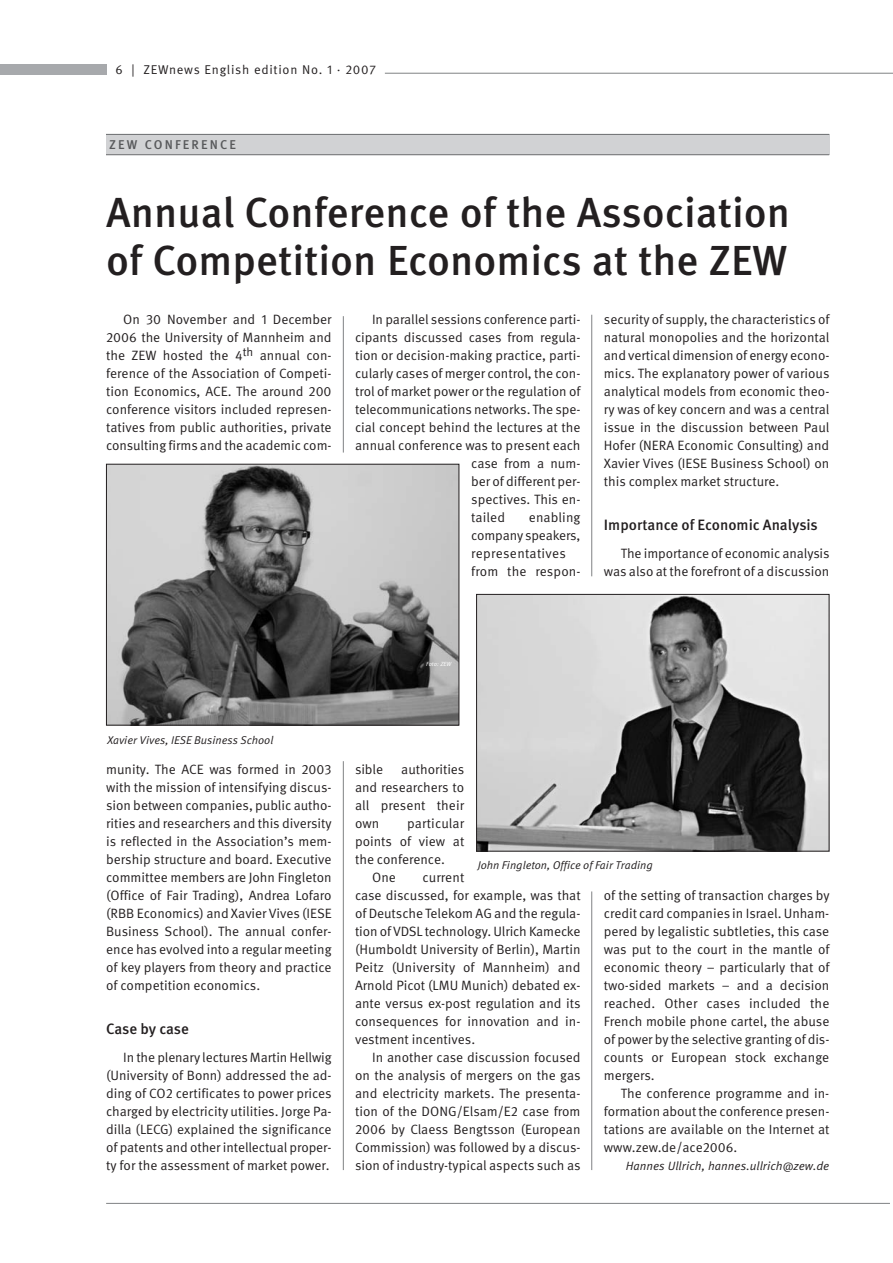
<style>
.page{position:relative;width:893px;height:1263px;background:#fff}
.page>*{position:absolute;margin:0;border:0;box-sizing:border-box;transform-origin:0 0}
.t1{font:500 42px/48px "Meta Pro";color:#231f20}
.t2{font:500 15px "Meta Pro";color:#231f20}
.t3{font:13.5px/18px "Meta Pro";color:#231f20;text-align:justify}
.t4{font:12.75px "Meta Pro";letter-spacing:.06em;color:#231f20}
.t5{font:500 12.75px "Meta Pro";letter-spacing:.17em;color:#58595b}
.t6{font:italic 12px "Meta Pro";color:#231f20}
.t7{font:italic 11.25px "Meta Pro";color:#231f20}
.t8{font:italic 6px "Meta Pro";color:#fff}
</style>
<div class="page">
<div style="left:0;top:64px;width:106px;height:10px;background:#a7a9ac"></div>
<hr style="left:385px;top:73px;width:507px;height:1px;background:#808284">
<hr style="left:106px;top:1203px;width:783px;height:1px;background:#808284">
<div style="left:106px;top:134px;width:723px;height:21px;background:#d1d2d4"></div>
<hr style="left:106px;top:154px;width:723px;height:1px;background:#6c6e70">
<hr style="left:106px;top:134px;width:723px;height:1px;background:#6c6e70">
<hr style="left:343px;top:316px;width:1px;height:137px;background:#808284">
<hr style="left:343px;top:761px;width:1px;height:409px;background:#808284">
<hr style="left:591px;top:315px;width:1px;height:261px;background:#808284">
<hr style="left:591px;top:891px;width:1px;height:279px;background:#808284">
<img style="left:478px;top:596px;width:349px;height:253px">
<div style="left:476px;top:594px;width:353px;height:257px;border:1px solid #231f20"></div>
<img style="left:108px;top:466px;width:349px;height:257px">
<div style="left:106px;top:464px;width:353px;height:261px;border:1px solid #231f20"></div>
<p class="t4" style="left:115px;top:65px;width:262px">6 | ZEWnews English edition No. 1 · 2007</p>
<p class="t5" style="left:109px;top:140px;width:129px">ZEW CONFERENCE</p>
<h1 class="t1" style="left:106px;top:192px;width:685px">Annual Conference of the Association of Competition Economics at the ZEW</h1>
<p class="t3" style="left:106px;top:311px;width:227px;text-indent:17px">On 30 November and 1 December 2006 the University of Mannheim and the ZEW hosted the 4<sup>th</sup> annual con&shy;ference of the Association of Competi&shy;tion Economics, ACE. The around 200 conference visitors included represen&shy;tatives from public authorities, private consulting firms and the academic com-</p>
<p class="t3" style="left:372px;top:311px;width:210px">In parallel sessions conference parti-</p>
<p class="t3" style="left:355px;top:329px;width:227px">cipants discussed cases from regula-</p>
<p class="t3" style="left:355px;top:347px;width:227px">tion or decision-making practice, parti-</p>
<p class="t3" style="left:355px;top:365px;width:227px">cularly cases of merger control, the con-</p>
<p class="t3" style="left:355px;top:383px;width:227px">trol of market power or the regulation of</p>
<p class="t3" style="left:355px;top:401px;width:227px">telecommunications networks. The spe-</p>
<p class="t3" style="left:355px;top:419px;width:227px">cial concept behind the lectures at the</p>
<p class="t3" style="left:355px;top:437px;width:227px">annual conference was to present each</p>
<p class="t3" style="left:471px;top:455px;width:111px">case from a num-</p>
<p class="t3" style="left:471px;top:473px;width:111px">ber of different per-</p>
<p class="t3" style="left:471px;top:491px;width:111px">spectives. This en-</p>
<p class="t3" style="left:471px;top:509px;width:35px">tailed</p>
<p class="t3" style="left:471px;top:509px;width:111px;text-align:left;text-indent:58px">enabling company speakers, representatives from the respon-</p>
<p class="t3" style="left:604px;top:311px;width:227px">security of supply, the characteristics of natural monopolies and the horizontal and vertical dimension of energy econo&shy;mics. The explanatory power of various analytical models from economic theo&shy;ry was of key concern and was a central issue in the discussion between Paul Hofer (NERA Economic Consulting) and Xavier Vives (IESE Business School) on this complex market structure.</p>
<p class="t2" style="left:604px;top:519px;width:215px">Importance of Economic Analysis</p>
<p class="t3" style="left:604px;top:545px;width:227px;text-align:right">The importance of economic analysis was also at the forefront of a discussion</p>
<p class="t8" style="left:426px;top:662px;width:27px">Foto: ZEW</p>
<p class="t7" style="left:108px;top:736px;width:167px">Xavier Vives, IESE Business School</p>
<p class="t3" style="left:106px;top:761px;width:227px">munity. The ACE was formed in 2003 with the mission of intensifying discus&shy;sion between companies, public autho&shy;rities and researchers and this diversity is reflected in the Association’s mem&shy;bership structure and board. Executive committee members are John Fingleton (Office of Fair Trading), Andrea Lofaro (RBB Economics) and Xavier Vives (IESE Business School). The annual confer&shy;ence has evolved into a regular meeting of key players from theory and practice of competition economics.</p>
<p class="t2" style="left:106px;top:1023px;width:84px">Case by case</p>
<p class="t3" style="left:106px;top:1049px;width:227px;text-indent:17px">In the plenary lectures Martin Hellwig (University of Bonn) addressed the ad&shy;ding of CO2 certificates to power prices charged by electricity utilities. Jorge Pa&shy;dilla (LECG) explained the significance of patents and other intellectual proper&shy;ty for the assessment of market power.</p>
<p class="t3" style="left:355px;top:761px;width:30px">sible</p>
<p class="t3" style="left:355px;top:761px;width:111px;text-indent:46px">authorities and researchers to all present their own</p>
<p class="t3" style="left:407px;top:815px;width:59px">particular</p>
<p class="t3" style="left:355px;top:833px;width:111px">points of view at</p>
<p class="t3" style="left:355px;top:851px;width:91px">the conference.</p>
<p class="t3" style="left:372px;top:869px;width:25px">One</p>
<p class="t7" style="left:478px;top:861px;width:177px">John Fingleton, Office of Fair Trading</p>
<p class="t3" style="left:355px;top:869px;width:227px;text-align:left;text-indent:67px">current<br>case discussed, for example, was that of Deutsche Telekom AG and the regula&shy;tion of VDSL technology. Ulrich Kamecke (Humboldt University of Berlin), Martin Peitz (University of Mannheim) and Arnold Picot (LMU Munich) debated ex&shy;ante versus ex-post regulation and its consequences for innovation and in&shy;vestment incentives.</p>
<p class="t3" style="left:355px;top:1049px;width:227px;text-indent:17px">In another case discussion focused on the analysis of mergers on the gas and electricity markets. The presenta&shy;tion of the DONG/Elsam/E2 case from 2006 by Claess Bengtsson (European Commission) was followed by a discus&shy;sion of industry-typical aspects such as</p>
<p class="t3" style="left:604px;top:887px;width:227px">of the setting of transaction charges by credit card companies in Israel. Unham&shy;pered by legalistic subtleties, this case was put to the court in the mantle of economic theory – particularly that of two-sided markets – and a decision reached. Other cases included the French mobile phone cartel, the abuse of power by the selective granting of dis&shy;counts or European stock exchange mergers.</p>
<p class="t3" style="left:604px;top:1085px;width:227px;text-indent:17px">The conference programme and in&shy;formation about the conference presen&shy;tations are available on the Internet at www.zew.de/ace2006.</p>
<p class="t6" style="left:625px;top:1162px;width:205px">Hannes Ullrich, hannes.ullrich@zew.de</p>
</div>
